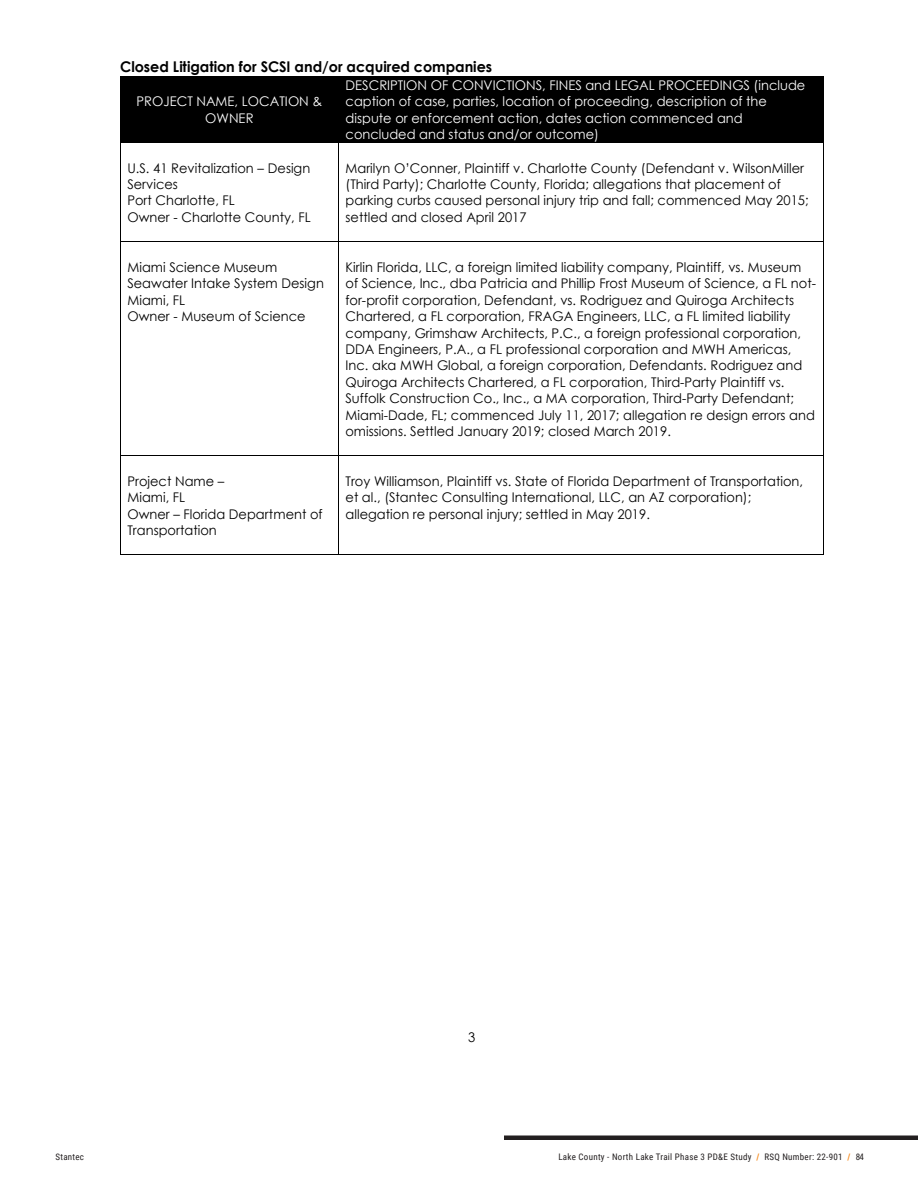
<style>
.page{position:relative;width:918px;height:1188px;background:#fff}
.page>*{position:absolute;margin:0;border:0;box-sizing:border-box;transform-origin:0 0}
.t1{font:700 14.85px "Century Gothic";color:#000}
.t2{font:13.35px/16.4px "Century Gothic";color:#000}
.t3{font:13.35px/16.4px "Century Gothic";letter-spacing:.005em;color:#fff;text-align:center}
.t4{font:9px "Roboto Condensed";letter-spacing:.03em;color:#231f20}
.s1{font-weight:700;color:#f68b1f}
</style>
<div class="page">
<hr style="left:504px;top:1136px;width:414px;height:4px;background:#231f20">
<div style="left:121px;top:76px;width:217px;height:66px;background:#000"></div>
<div style="left:339px;top:76px;width:484px;height:66px;background:#000"></div>
<hr style="left:120px;top:76px;width:1px;height:66px;background:#000">
<hr style="left:338px;top:76px;width:1px;height:66px;background:#000">
<hr style="left:823px;top:76px;width:1px;height:66px;background:#000">
<hr style="left:121px;top:142px;width:217px;height:1px;background:#000">
<hr style="left:339px;top:142px;width:484px;height:1px;background:#000">
<hr style="left:120px;top:143px;width:1px;height:98px;background:#000">
<hr style="left:338px;top:143px;width:1px;height:98px;background:#000">
<hr style="left:823px;top:143px;width:1px;height:98px;background:#000">
<hr style="left:121px;top:241px;width:217px;height:1px;background:#000">
<hr style="left:339px;top:241px;width:484px;height:1px;background:#000">
<hr style="left:120px;top:242px;width:1px;height:213px;background:#000">
<hr style="left:338px;top:242px;width:1px;height:213px;background:#000">
<hr style="left:823px;top:242px;width:1px;height:213px;background:#000">
<hr style="left:121px;top:455px;width:217px;height:1px;background:#000">
<hr style="left:339px;top:455px;width:484px;height:1px;background:#000">
<hr style="left:120px;top:456px;width:1px;height:98px;background:#000">
<hr style="left:121px;top:554px;width:217px;height:1px;background:#000">
<hr style="left:338px;top:456px;width:1px;height:98px;background:#000">
<hr style="left:339px;top:554px;width:484px;height:1px;background:#000">
<hr style="left:823px;top:456px;width:1px;height:98px;background:#000">
<p class="t1" style="left:120px;top:56px;width:374px">Closed Litigation for SCSI and/or acquired companies</p>
<p class="t3" style="left:137px;top:93px;width:187px">PROJECT NAME, LOCATION &amp;<br>OWNER</p>
<p class="t3" style="left:346px;top:77px;width:461px;text-align:left">DESCRIPTION OF CONVICTIONS, FINES and LEGAL PROCEEDINGS (include caption of case, parties, location of proceeding, description of the dispute or enforcement action, dates action commenced and concluded and status and/or outcome)</p>
<p class="t2" style="left:127px;top:159px;width:185px">U.S. 41 Revitalization – Design<br>Services<br>Port Charlotte, FL<br>Owner - Charlotte County, FL</p>
<p class="t2" style="left:346px;top:159px;width:465px">Marilyn O’Conner, Plaintiff v. Charlotte County (Defendant v. WilsonMiller (Third Party); Charlotte County, Florida; allegations that placement of parking curbs caused personal injury trip and fall; commenced May 2015; settled and closed April 2017</p>
<p class="t2" style="left:127px;top:259px;width:198px">Miami Science Museum<br>Seawater Intake System Design<br>Miami, FL<br>Owner - Museum of Science</p>
<p class="t2" style="left:346px;top:259px;width:472px">Kirlin Florida, LLC, a foreign limited liability company, Plaintiff, vs. Museum of Science, Inc., dba Patricia and Phillip Frost Museum of Science, a FL not&shy;for-profit corporation, Defendant, vs. Rodriguez and Quiroga Architects Chartered, a FL corporation, FRAGA Engineers, LLC, a FL limited liability company, Grimshaw Architects, P.C., a foreign professional corporation, DDA Engineers, P.A., a FL professional corporation and MWH Americas, Inc. aka MWH Global, a foreign corporation, Defendants. Rodriguez and Quiroga Architects Chartered, a FL corporation, Third-Party Plaintiff vs.<br>Suffolk Construction Co., Inc., a MA corporation, Third-Party Defendant; Miami-Dade, FL; commenced July 11, 2017; allegation re design errors and omissions. Settled January 2019; closed March 2019.</p>
<p class="t2" style="left:127px;top:473px;width:197px">Project Name –<br>Miami, FL<br>Owner – Florida Department of<br>Transportation</p>
<p class="t2" style="left:346px;top:473px;width:459px">Troy Williamson, Plaintiff vs. State of Florida Department of Transportation, et al., (Stantec Consulting International, LLC, an AZ corporation); allegation re personal injury; settled in May 2019.</p>
<p class="t2" style="left:468px;top:1029px;width:9px">3</p>
<p class="t4" style="left:56px;top:1151px;width:30px">Stantec</p>
<p class="t4" style="left:558px;top:1150px;width:307px">Lake County - North Lake Trail Phase 3 PD&amp;E Study <span class="s1">/</span> RSQ Number: 22-901 <span class="s1">/</span> 84</p>
</div>
